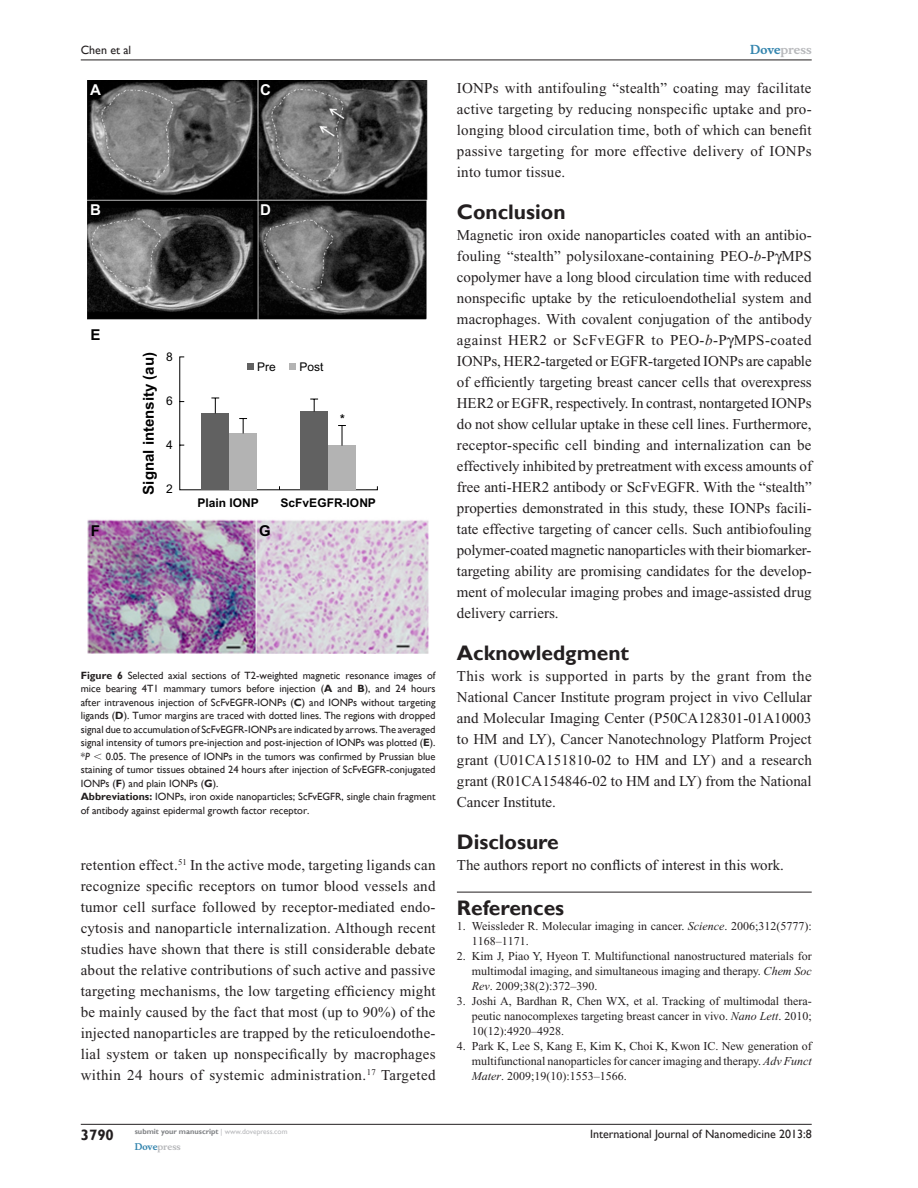
<style>
.page{position:relative;width:918px;height:1188px;background:#fff}
.page>*{position:absolute;margin:0;border:0;box-sizing:border-box;transform-origin:0 0}
.RefH{font:700 21px "Gill Sans";color:#231f20}
.TxF{font:15px/21px "Times New Roman";color:#231f20;text-align:justify}
.Tx{font:15px/21px "Times New Roman";letter-spacing:.02em;color:#231f20;text-align:justify}
.t1{font:700 15px "Arial";color:#000}
.t2{font:700 15px "Gill Sans";color:#231f20}
.t3{font:700 15px "Arial";color:#fff}
.RefNL1{font:12px/15px "Times New Roman";color:#231f20;text-align:justify}
.t4{font:12px "Gill Sans";color:#231f20}
.t5{font:700 12px "Arial";color:#000}
.t6{font:12px "Arial";color:#000}
.t7{font:700 12px "Musee";color:#b8b9bc}
.FC{font:10.5px/13.5px "Gill Sans";color:#231f20;text-align:justify}
.FigSNRI{font:10.5px/13.5px "Gill Sans";color:#231f20}
.t8{font:700 9px "Musee";color:#b8b9bc}
.t9{font:700 7.5px "Gill Sans";color:#808285}
.s1{font-weight:700}
.s2{font-style:italic}
.s3{font-family:"Mathematical Pi One"}
.s4{font-weight:400;color:#b8b9bc}
.s5{color:#3485ae}
</style>
<div class="page">
<hr style="left:81px;top:1124px;width:731px;height:1px;background:#231f20">
<hr style="left:81px;top:60px;width:731px;height:1px;background:#231f20">
<img style="left:87px;top:81px;width:342px;height:573px">
<svg style="left:179px;top:356px;width:199px;height:135px"></svg>
<div style="left:247px;top:363px;width:7px;height:7px;background:#616161"></div>
<div style="left:289px;top:363px;width:7px;height:7px;background:#b3b3b3"></div>
<hr style="left:457px;top:892px;width:355px;height:1px;background:#231f20">
<p class="t4" style="left:81px;top:43px;width:52px">Chen et al</p>
<p class="t3" style="left:90px;top:81px;width:12px">A</p>
<p class="t3" style="left:260px;top:81px;width:12px">C</p>
<p class="t3" style="left:90px;top:201px;width:12px">B</p>
<p class="t3" style="left:260px;top:201px;width:12px">D</p>
<p class="t1" style="left:90px;top:326px;width:12px">E</p>
<p class="t1" style="left:140px;top:495px;width:144px;rotate:-90deg">Signal intensity (au)</p>
<p class="t6" style="left:166px;top:350px;width:8px">8</p>
<p class="t6" style="left:166px;top:394px;width:8px">6</p>
<p class="t6" style="left:166px;top:438px;width:8px">4</p>
<p class="t6" style="left:166px;top:482px;width:8px">2</p>
<p class="t6" style="left:257px;top:360px;width:20px">Pre</p>
<p class="t6" style="left:299px;top:360px;width:26px">Post</p>
<p class="t5" style="left:340px;top:412px;width:6px">*</p>
<p class="t5" style="left:197px;top:496px;width:63px">Plain IONP</p>
<p class="t5" style="left:281px;top:496px;width:97px">ScFvEGFR-IONP</p>
<p class="t1" style="left:91px;top:521px;width:11px">F</p>
<p class="t1" style="left:259px;top:521px;width:13px">G</p>
<p class="FC" style="left:81px;top:669px;width:356px"><span class="s1">Figure 6</span> Selected axial sections of T2-weighted magnetic resonance images of mice bearing 4T1 mammary tumors before injection (<span class="s1">A</span> and <span class="s1">B</span>), and 24 hours after intravenous injection of ScFvEG FR-IONPs (<span class="s1">C</span>) and IONPs without targeting ligands (<span class="s1">D</span>). Tumor margins are traced with dotted lines. The regions with dropped signal due to accumulation of ScFvEG FR-IONPs are indicated by arrows. The averaged signal intensity of tumors pre-injection and post-injection of IONPs was plotted (<span class="s1">E</span>). *<span class="s2">P</span> <span class="s3">,</span> 0.05. The presence of IONPs in the tumors was confirmed by Prussian blue staining of tumor tissues obtained 24 hours after injection of ScFvEG FR-conjugated IONPs (<span class="s1">F</span>) and plain IONPs (<span class="s1">G</span>).</p>
<p class="FigSNRI" style="left:81px;top:790px;width:356px"><span class="s1">Abbreviations:</span> IONPs, iron oxide nanoparticles; ScFvEG FR, single chain fragment of antibody against epidermal growth factor receptor.</p>
<p class="Tx" style="left:81px;top:855px;width:356px">retention effect.<sup>51</sup> In the active mode, targeting ligands can recognize specific receptors on tumor blood vessels and tumor cell surface followed by receptor-mediated endo&shy;cytosis and nanoparticle internalization. Although recent studies have shown that there is still considerable debate about the relative contributions of such active and passive targeting mechanisms, the low targeting efficiency might be mainly caused by the fact that most (up to 90%) of the injected nanoparticles are trapped by the reticuloendothe&shy;lial system or taken up nonspecifically by macrophages within 24 hours of systemic administration.<sup>17</sup> Targeted</p>
<p class="t2" style="left:81px;top:1126px;width:35px">3790</p>
<p class="t9" style="left:135px;top:1127px;width:154px">submit your manuscript <span class="s4">| www.dovepress.com</span></p>
<p class="t8" style="left:135px;top:1141px;width:48px"><span class="s5">Dove</span>press</p>
<p class="t7" style="left:750px;top:43px;width:63px"><span class="s5">Dove</span>press</p>
<p class="Tx" style="left:457px;top:77px;width:356px">IONPs with antifouling “stealth” coating may facilitate active targeting by reducing nonspecific uptake and pro&shy;longing blood circulation time, both of which can benefit passive targeting for more effective delivery of IONPs into tumor tissue.</p>
<h1 class="RefH" style="left:457px;top:199px;width:110px">Conclusion</h1>
<p class="TxF" style="left:457px;top:224px;width:357px">Magnetic iron oxide nanoparticles coated with an antibio&shy;fouling “stealth” polysiloxane-containing PEO-<span class="s2">b</span>-P MPS copolymer have a long blood circulation time with reduced nonspecific uptake by the reticuloendothelial system and macrophages. With covalent conjugation of the antibody against HER2 or ScFvEGFR to PEO-<span class="s2">b</span>-P MPS-coated IONPs, HER2-targeted or EGFR-targeted IONPs are capable of efficiently targeting breast cancer cells that overexpress HER2 or EGFR, respectively. In contrast, nontargeted IONPs do not show cellular uptake in these cell lines. Furthermore, receptor-specific cell binding and internalization can be effectively inhibited by pretreatment with excess amounts of free anti-HER2 antibody or ScFvEGFR. With the “stealth” properties demonstrated in this study, these IONPs facili&shy;tate effective targeting of cancer cells. Such antibiofouling polymer-coated magnetic nanoparticles with their biomarker&shy;targeting ability are promising candidates for the develop&shy;ment of molecular imaging probes and image-assisted drug delivery carriers.</p>
<h1 class="RefH" style="left:457px;top:640px;width:174px">Acknowledgment</h1>
<p class="TxF" style="left:457px;top:665px;width:357px">This work is supported in parts by the grant from the National Cancer Institute program project in vivo Cellular and Molecular Imaging Center (P50CA128301-01A10003 to HM and LY), Cancer Nanotechnology Platform Project grant (U01CA151810-02 to HM and LY) and a research grant (R01CA154846-02 to HM and LY) from the National Cancer Institute.</p>
<h1 class="RefH" style="left:457px;top:829px;width:103px">Disclosure</h1>
<p class="TxF" style="left:457px;top:855px;width:329px">The authors report no conflicts of interest in this work.</p>
<p class="RefH" style="left:457px;top:895px;width:109px">References</p>
<p class="RefNL1" style="left:472px;top:919px;width:341px;text-indent:-15px">1. Weissleder R. Molecular imaging in cancer. <span class="s2">Science</span>. 2006;312(5777):<br>1168–1171.</p>
<p class="RefNL1" style="left:472px;top:949px;width:341px;text-indent:-15px">2. Kim J, Piao Y, Hyeon T. Multifunctional nanostructured materials for multimodal imaging, and simultaneous imaging and therapy. <span class="s2">Chem Soc Rev</span>. 2009;38(2):372–390.</p>
<p class="RefNL1" style="left:472px;top:994px;width:341px;text-indent:-15px">3. Joshi A, Bardhan R, Chen WX, et al. Tracking of multimodal thera&shy;peutic nanocomplexes targeting breast cancer in vivo. <span class="s2">Nano Lett</span>. 2010; 10(12):4920–4928.</p>
<p class="RefNL1" style="left:472px;top:1039px;width:341px;text-indent:-15px">4. Park K, Lee S, Kang E, Kim K, Choi K, Kwon IC. New generation of multifunctional nanoparticles for cancer imaging and therapy. <span class="s2">Adv Funct Mater</span>. 2009;19(10):1553–1566.</p>
<p class="t4" style="left:590px;top:1127px;width:223px">International Journal of Nanomedicine 2013:8</p>
</div>
